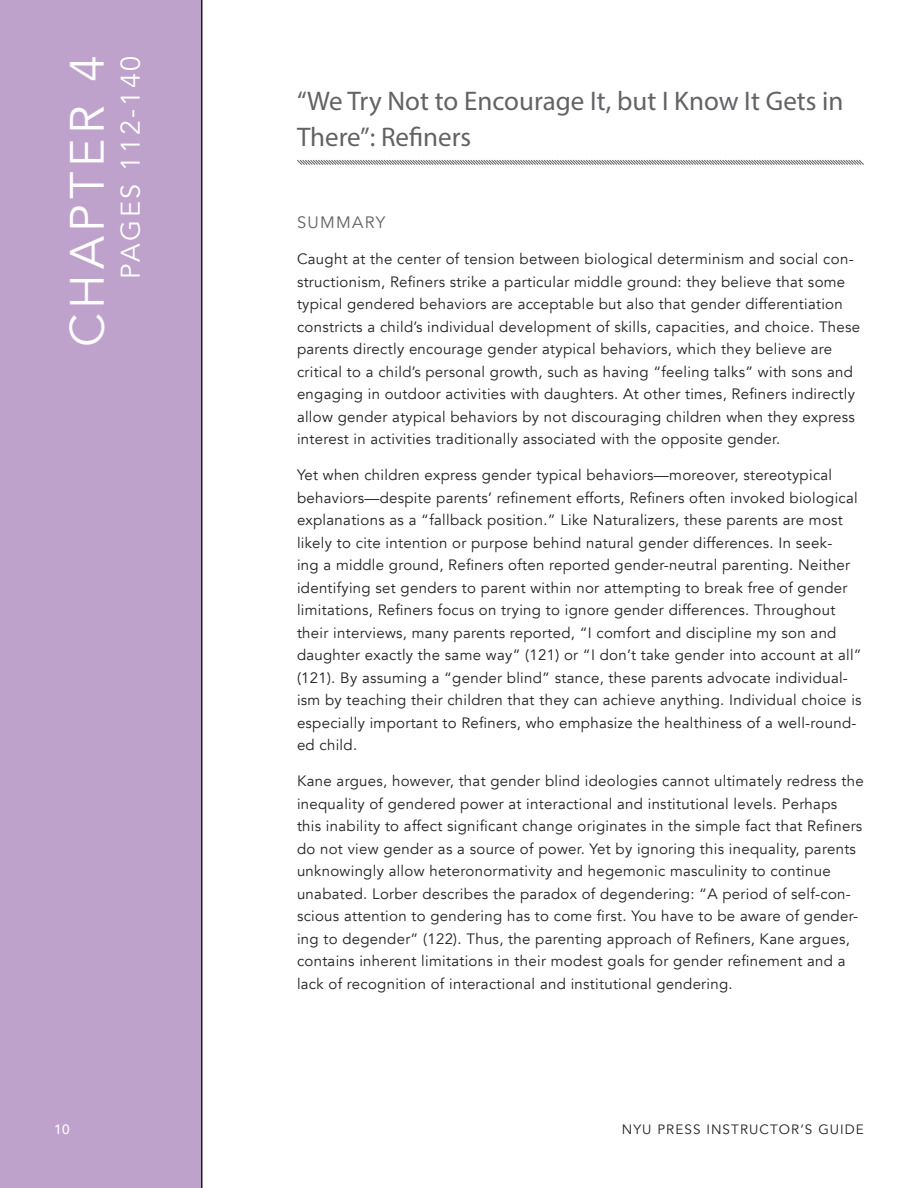
<style>
.page{position:relative;width:918px;height:1188px;background:#fff}
.page>*{position:absolute;margin:0;border:0;box-sizing:border-box;transform-origin:0 0}
.t1{font:48px "Avenir";letter-spacing:.1em;color:#fff}
.t2{font:27px/36px "Myriad Pro";color:#636366}
.t3{font:27px "Avenir";letter-spacing:.1em;color:#fff}
.t4{font:16.5px "Avenir";letter-spacing:.08em;color:#636366}
.t5{font:15px/22.5px "Avenir";letter-spacing:.02em;color:#231f20}
.t6{font:13.5px "Avenir";letter-spacing:.08em;color:#231f20}
.t7{font:500 13.5px "Avenir";color:#fff}
</style>
<div class="page">
<div style="left:0;top:0;width:202px;height:1188px;background:#bea2cc"></div>
<svg style="left:297px;top:159px;width:567px;height:6px"></svg>
<h1 class="t1" style="left:59px;top:347px;width:293px;rotate:-90deg">CHAPTER 4</h1>
<h2 class="t3" style="left:114px;top:279px;width:225px;rotate:-90deg">PAGES 112-140</h2>
<h2 class="t2" style="left:297px;top:83px;width:548px">“We Try Not to Encourage It, but I Know It Gets in<br>There”: Refiners</h2>
<p class="t4" style="left:297px;top:212px;width:90px">SUMMARY</p>
<p class="t5" style="left:297px;top:248px;width:565px">Caught at the center of tension between biological determinism and social con&shy;structionism, Refiners strike a particular middle ground: they believe that some typical gendered behaviors are acceptable but also that gender differentiation constricts a child’s individual development of skills, capacities, and choice. These parents directly encourage gender atypical behaviors, which they believe are critical to a child’s personal growth, such as having “feeling talks” with sons and engaging in outdoor activities with daughters. At other times, Refiners indirectly allow gender atypical behaviors by not discouraging children when they express interest in activities traditionally associated with the opposite gender.</p>
<p class="t5" style="left:297px;top:464px;width:566px">Yet when children express gender typical behaviors—moreover, stereotypical behaviors—despite parents’ refinement efforts, Refiners often invoked biological explanations as a “fallback position.” Like Naturalizers, these parents are most likely to cite intention or purpose behind natural gender differences. In seek-<br>ing a middle ground, Refiners often reported gender-neutral parenting. Neither identifying set genders to parent within nor attempting to break free of gender limitations, Refiners focus on trying to ignore gender differences. Throughout their interviews, many parents reported, “I comfort and discipline my son and daughter exactly the same way” (121) or “I don’t take gender into account at all” (121). By assuming a “gender blind” stance, these parents advocate individual&shy;ism by teaching their children that they can achieve anything. Individual choice is especially important to Refiners, who emphasize the healthiness of a well-round&shy;ed child.</p>
<p class="t5" style="left:297px;top:770px;width:568px">Kane argues, however, that gender blind ideologies cannot ultimately redress the inequality of gendered power at interactional and institutional levels. Perhaps this inability to affect significant change originates in the simple fact that Refiners do not view gender as a source of power. Yet by ignoring this inequality, parents unknowingly allow heteronormativity and hegemonic masculinity to continue unabated. Lorber describes the paradox of degendering: “A period of self-con&shy;scious attention to gendering has to come first. You have to be aware of gender&shy;ing to degender” (122). Thus, the parenting approach of Refiners, Kane argues, contains inherent limitations in their modest goals for gender refinement and a lack of recognition of interactional and institutional gendering.</p>
<p class="t7" style="left:54px;top:1118px;width:17px">10</p>
<p class="t6" style="left:622px;top:1121px;width:244px">NYU PRESS INSTRUCTOR’S GUIDE</p>
</div>
